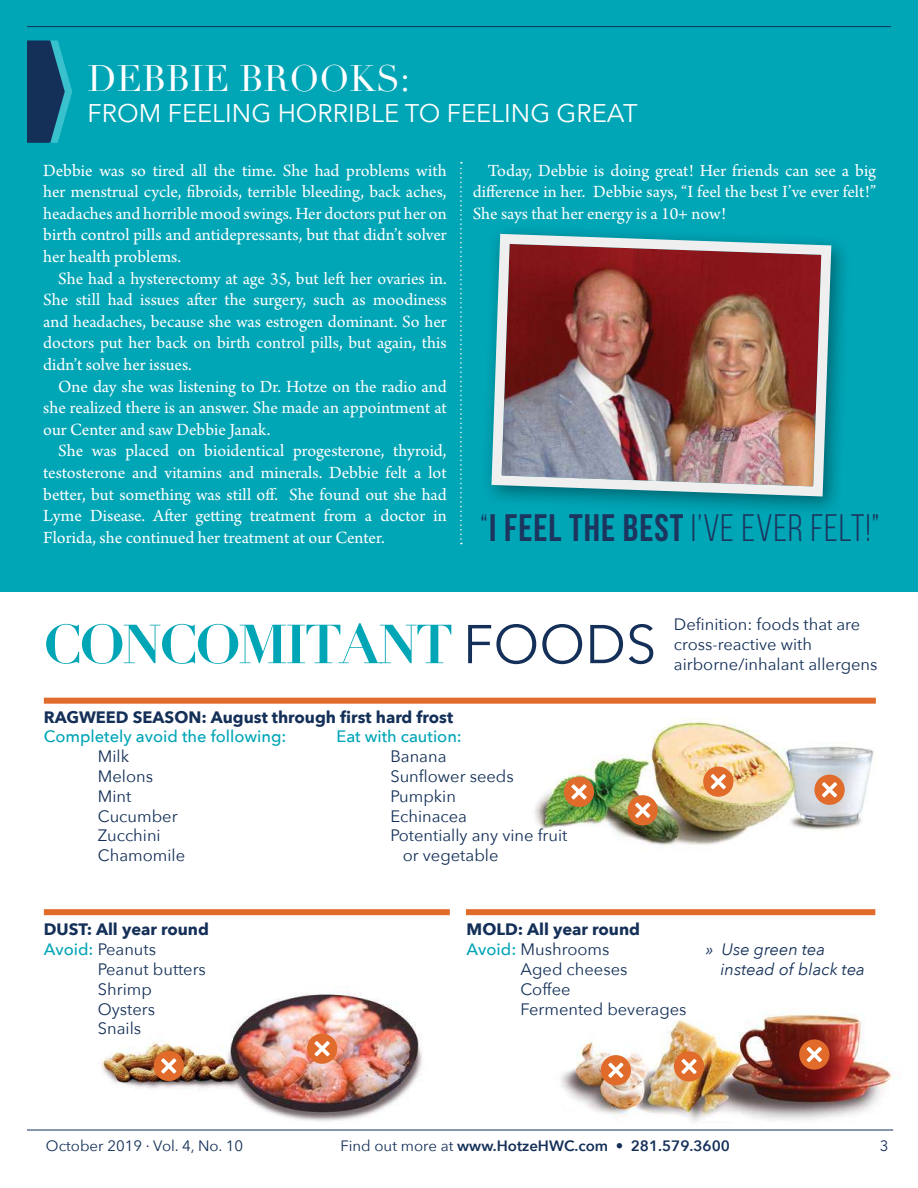
<style>
.page{position:relative;width:918px;height:1188px;background:#fff}
.page>*{position:absolute;margin:0;border:0;box-sizing:border-box;transform-origin:0 0}
.t1{font:700 54px "Didot";letter-spacing:-.05em;color:#00a5b6}
.t2{font:38.25px "Bebas Neue";letter-spacing:.025em;color:#1c355e}
.t3{font:36px "Didot";color:#fff}
.t4{font:25.5px "Avenir Next";color:#fff}
.t5{font:18px/21.6px "Arno Pro";color:#fff;text-align:justify}
.t6{font:16.5px/19.8px "Avenir Next";color:#143058}
.t7{font:700 16.5px/19.8px "Avenir Next";color:#143058}
.t8{font:500 16.5px "Avenir Next";color:#00a5b6}
.t9{font:italic 16.5px/19.8px "Avenir Next";color:#143058}
.t10{font:600 15px "Avenir Next";color:#143058}
.t11{font:15px "Avenir Next";color:#143058}
.s1{font-weight:700}
.s2{font-family:"Avenir Next";font-weight:400;color:#143058}
.s3{font-weight:500;color:#00a5b6}
.s4{font-weight:400}
</style>
<div class="page">
<img style="left:540px;top:1013px;width:357px;height:118px">
<img style="left:74px;top:992px;width:369px;height:138px">
<img style="left:534px;top:718px;width:341px;height:128px">
<div style="left:0;top:0;width:918px;height:592px;background:#00a5b6"></div>
<hr style="left:27px;top:26px;width:864px;height:1px;background:#143058">
<svg style="left:460px;top:162px;width:2px;height:382px"></svg>
<hr style="left:27px;top:1130px;width:866px;height:1px;background:#143058">
<div style="left:466px;top:909px;width:409px;height:6px;background:#e16b2a"></div>
<div style="left:44px;top:909px;width:406px;height:6px;background:#e16b2a"></div>
<div style="left:44px;top:698px;width:832px;height:6px;background:#e16b2a"></div>
<svg style="left:814px;top:775px;width:31px;height:30px"></svg>
<svg style="left:799px;top:1039px;width:30px;height:31px"></svg>
<svg style="left:674px;top:1051px;width:30px;height:31px"></svg>
<svg style="left:601px;top:1055px;width:30px;height:30px"></svg>
<svg style="left:154px;top:1051px;width:30px;height:30px"></svg>
<svg style="left:703px;top:767px;width:30px;height:30px"></svg>
<svg style="left:307px;top:1034px;width:30px;height:30px"></svg>
<svg style="left:628px;top:795px;width:30px;height:30px"></svg>
<svg style="left:564px;top:777px;width:30px;height:30px"></svg>
<svg style="left:27px;top:40px;width:45px;height:103px"></svg>
<div style="left:481px;top:223px;width:371px;height:294px;background:#000;opacity:.4"></div>
<img style="left:486px;top:229px;width:350px;height:273px">
<h3 class="t3" style="left:88px;top:57px;width:324px">DEBBIE BROOKS:</h3>
<h3 class="t4" style="left:88px;top:92px;width:552px">FROM FEELING HORRIBLE TO FEELING GREAT</h3>
<p class="t5" style="left:43px;top:160px;width:405px">Debbie was so tired all the time. She had problems with her menstrual cycle, fibroids, terrible bleeding, back aches, headaches and horrible mood swings. Her doctors put her on birth control pills and antidepressants, but that didn’t solver her health problems.</p>
<p class="t5" style="left:43px;top:268px;width:405px;text-indent:15px">She had a hysterectomy at age 35, but left her ovaries in.<br>She still had issues after the surgery, such as moodiness and headaches, because she was estrogen dominant. So her doctors put her back on birth control pills, but again, this didn’t solve her issues.</p>
<p class="t5" style="left:43px;top:376px;width:405px;text-indent:15px">One day she was listening to Dr. Hotze on the radio and she realized there is an answer. She made an appointment at our Center and saw Debbie Janak.</p>
<p class="t5" style="left:43px;top:441px;width:405px;text-indent:15px">She was placed on bioidentical progesterone, thyroid, testosterone and vitamins and minerals. Debbie felt a lot better, but something was still off. She found out she had Lyme Disease. After getting treatment from a doctor in Florida, she continued her treatment at our Center.</p>
<p class="t5" style="left:473px;top:160px;width:405px;text-indent:15px">Today, Debbie is doing great! Her friends can see a big difference in her. Debbie says, “I feel the best I’ve ever felt!” She says that her energy is a 10+ now!</p>
<h2 class="t2" style="left:480px;top:508px;width:401px">“<span class="s1">I FEEL THE BEST</span> I’VE EVER FELT!”</h2>
<h1 class="t1" style="left:43px;top:610px;width:615px">CONCOMITANT <span class="s2">FOODS</span></h1>
<p class="t6" style="left:674px;top:614px;width:205px">Definition: foods that are cross-reactive with airborne/inhalant allergens</p>
<p class="t7" style="left:44px;top:707px;width:411px">RAGWEED SEASON: August through first hard frost</p>
<p class="t8" style="left:44px;top:723px;width:244px">Completely avoid the following:</p>
<p class="t6" style="left:98px;top:746px;width:89px">Milk<br>Melons<br>Mint<br>Cucumber<br>Zucchini<br>Chamomile</p>
<p class="t8" style="left:336px;top:723px;width:127px">Eat with caution:</p>
<p class="t6" style="left:390px;top:746px;width:58px">Banana</p>
<p class="t6" style="left:390px;top:766px;width:125px">Sunflower seeds</p>
<p class="t6" style="left:390px;top:785px;width:67px">Pumpkin</p>
<p class="t6" style="left:390px;top:805px;width:78px">Echinacea</p>
<p class="t6" style="left:390px;top:825px;width:179px">Potentially any vine fruit</p>
<p class="t6" style="left:403px;top:845px;width:97px">or vegetable</p>
<p class="t7" style="left:44px;top:919px;width:167px">DUST: All year round<br><span class="s3">Avoid:</span> <span class="s4">Peanuts</span></p>
<p class="t6" style="left:98px;top:959px;width:110px">Peanut butters<br>Shrimp<br>Oysters<br>Snails</p>
<p class="t7" style="left:467px;top:919px;width:175px">MOLD: All year round<br><span class="s3">Avoid:</span> <span class="s4">Mushrooms</span></p>
<p class="t6" style="left:521px;top:959px;width:167px">Aged cheeses<br>Coffee<br>Fermented beverages</p>
<p class="t9" style="left:721px;top:939px;width:146px;text-indent:-15px">» Use green tea instead of black tea</p>
<p class="t11" style="left:46px;top:1133px;width:199px">October 2019 · Vol. 4, No. 10</p>
<p class="t10" style="left:341px;top:1132px;width:391px"><span class="s4">Find out more at</span> www.HotzeHWC.com • 281.579.3600</p>
<p class="t11" style="left:880px;top:1133px;width:10px">3</p>
</div>
